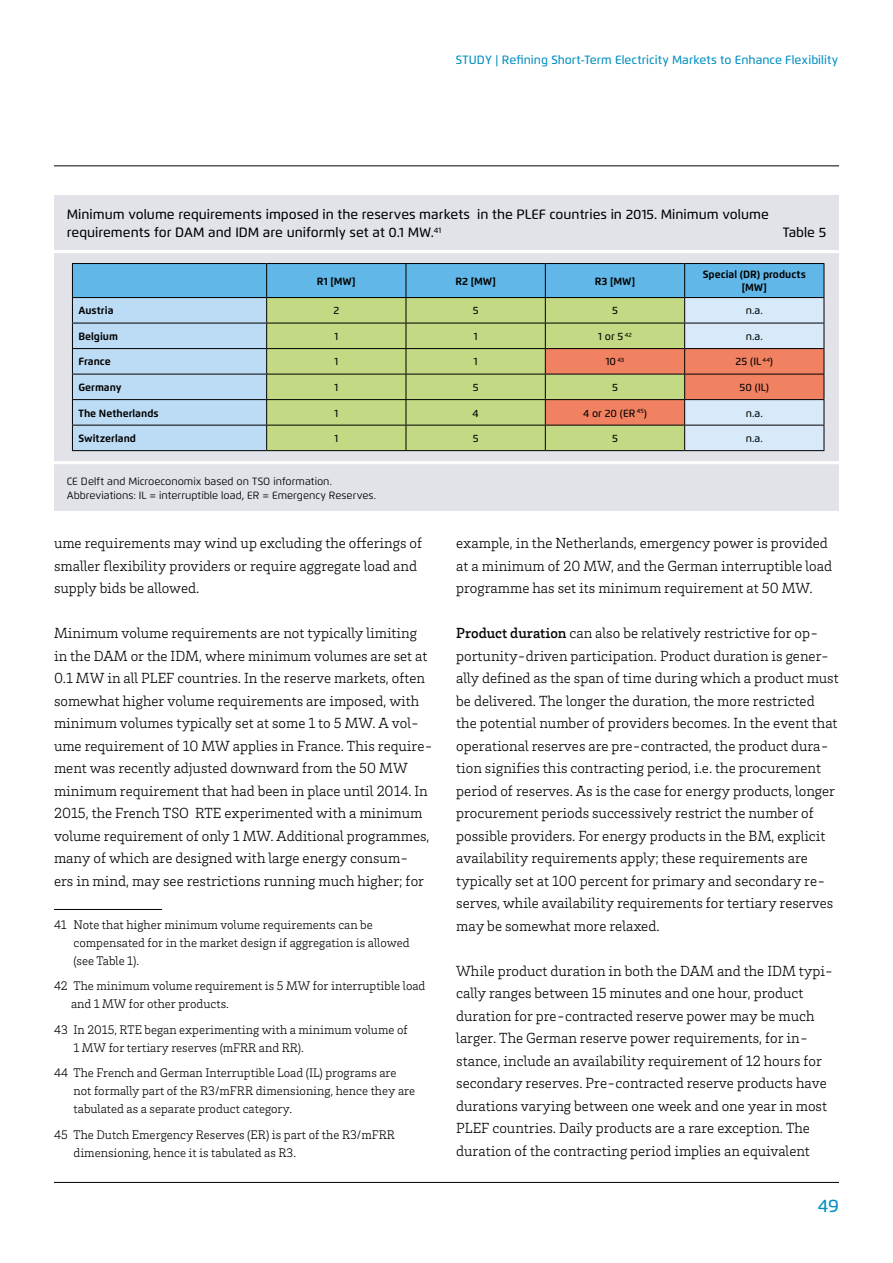
<style>
.page{position:relative;width:893px;height:1263px;background:#fff}
.page>*{position:absolute;margin:0;border:0;box-sizing:border-box;transform-origin:0 0}
.t1{font:500 18px "Flexo";color:#008ec1}
.t2{font:300 15px/22.5px "Brix Slab";color:#000}
.t3{font:500 13.5px/18px "Flexo";color:#000}
.t4{font:300 12.75px/18px "Brix Slab";color:#000}
.t5{font:500 12px "Flexo";letter-spacing:.005em;color:#008ec1}
.t6{font:10.5px/13.5px "Flexo";color:#000}
.t7{font:700 10.5px/13.5px "Flexo";color:#000;text-align:center}
.t8{font:500 10.5px "Flexo";color:#000}
.s1{font-weight:500}
</style>
<div class="page">
<hr style="left:54px;top:166px;width:785px;height:1px;background:#000">
<hr style="left:54px;top:1182px;width:785px;height:1px;background:#000">
<hr style="left:54px;top:909px;width:108px;height:1px;background:#000">
<div style="left:54px;top:196px;width:785px;height:315px;background:#e1e3e9"></div>
<hr style="left:54px;top:461px;width:785px;height:3px;background:#fff">
<hr style="left:54px;top:250px;width:785px;height:3px;background:#fff">
<hr style="left:72px;top:263px;width:195px;height:1px;background:#000">
<hr style="left:267px;top:263px;width:139px;height:1px;background:#000">
<hr style="left:406px;top:263px;width:139px;height:1px;background:#000">
<hr style="left:545px;top:263px;width:140px;height:1px;background:#000">
<hr style="left:685px;top:263px;width:139px;height:1px;background:#000">
<svg style="left:72px;top:264px;width:753px;height:187px"></svg>
<hr style="left:72px;top:450px;width:195px;height:1px;background:#000">
<hr style="left:267px;top:450px;width:139px;height:1px;background:#000">
<hr style="left:406px;top:450px;width:139px;height:1px;background:#000">
<hr style="left:545px;top:450px;width:140px;height:1px;background:#000">
<hr style="left:685px;top:450px;width:139px;height:1px;background:#000">
<p class="t5" style="left:456px;top:53px;width:384px">STUDY | Refining Short-Term Electricity Markets to Enhance Flexibility</p>
<p class="t3" style="left:67px;top:206px;width:704px">Minimum volume requirements imposed in the reserves markets in the PLEF countries in 2015. Minimum volume requirements for DAM and IDM are uniformly set at 0.1 MW.<sup>41</sup></p>
<p class="t3" style="left:783px;top:224px;width:45px">Table 5</p>
<p class="t7" style="left:317px;top:274px;width:40px">R1 [MW]</p>
<p class="t7" style="left:455px;top:274px;width:42px">R2 [MW]</p>
<p class="t7" style="left:595px;top:274px;width:42px">R3 [MW]</p>
<p class="t7" style="left:703px;top:267px;width:104px">Special (DR) products [MW]</p>
<p class="t7" style="left:78px;top:304px;width:37px">Austria</p>
<p class="t8" style="left:333px;top:304px;width:7px">2</p>
<p class="t8" style="left:473px;top:304px;width:7px">5</p>
<p class="t8" style="left:612px;top:304px;width:7px">5</p>
<p class="t8" style="left:746px;top:304px;width:19px">n.a.</p>
<p class="t7" style="left:78px;top:329px;width:41px">Belgium</p>
<p class="t8" style="left:334px;top:330px;width:5px">1</p>
<p class="t8" style="left:474px;top:330px;width:5px">1</p>
<p class="t8" style="left:598px;top:330px;width:35px">1 or 5 <sup>42</sup></p>
<p class="t8" style="left:746px;top:330px;width:19px">n.a.</p>
<p class="t7" style="left:78px;top:355px;width:34px">France</p>
<p class="t8" style="left:334px;top:355px;width:5px">1</p>
<p class="t8" style="left:474px;top:355px;width:5px">1</p>
<p class="t8" style="left:606px;top:355px;width:20px">10 <sup>43</sup></p>
<p class="t8" style="left:735px;top:355px;width:39px">25 (IL <sup>44</sup>)</p>
<p class="t7" style="left:78px;top:380px;width:45px">Germany</p>
<p class="t8" style="left:334px;top:381px;width:5px">1</p>
<p class="t8" style="left:473px;top:381px;width:7px">5</p>
<p class="t8" style="left:612px;top:381px;width:7px">5</p>
<p class="t8" style="left:740px;top:381px;width:31px">50 (IL)</p>
<p class="t7" style="left:78px;top:406px;width:82px">The Netherlands</p>
<p class="t8" style="left:334px;top:406px;width:5px">1</p>
<p class="t8" style="left:473px;top:406px;width:8px">4</p>
<p class="t8" style="left:583px;top:406px;width:65px">4 or 20 (ER <sup>45</sup>)</p>
<p class="t8" style="left:746px;top:406px;width:19px">n.a.</p>
<p class="t7" style="left:78px;top:431px;width:59px">Switzerland</p>
<p class="t8" style="left:334px;top:432px;width:5px">1</p>
<p class="t8" style="left:473px;top:432px;width:7px">5</p>
<p class="t8" style="left:612px;top:432px;width:7px">5</p>
<p class="t8" style="left:746px;top:432px;width:19px">n.a.</p>
<p class="t6" style="left:67px;top:475px;width:311px">CE Delft and Microeconomix based on TSO information.<br>Abbreviations: IL = interruptible load, ER = Emergency Reserves.</p>
<p class="t2" style="left:54px;top:531px;width:370px">ume requirements may wind up excluding the offerings of smaller flexibility providers or require aggregate load and supply bids be allowed.<sup>4142434445</sup></p>
<p class="t2" style="left:54px;top:621px;width:380px">Minimum volume requirements are not typically limiting in the DAM or the IDM, where minimum volumes are set at 0.1 MW in all PLEF countries. In the reserve markets, often somewhat higher volume requirements are imposed, with minimum volumes typically set at some 1 to 5 MW. A vol&shy;ume requirement of 10 MW applies in France. This require&shy;ment was recently adjusted downward from the 50 MW minimum requirement that had been in place until 2014. In 2015, the French TSO RTE experimented with a minimum volume requirement of only 1 MW. Additional programmes, many of which are designed with large energy consum-<br>ers in mind, may see restrictions running much higher; for</p>
<p class="t4" style="left:74px;top:915px;width:337px;text-indent:-20px">41 Note that higher minimum volume requirements can be compensated for in the market design if aggregation is allowed (see Table 1).</p>
<p class="t4" style="left:71px;top:976px;width:356px;text-indent:-17px">42 The minimum volume requirement is 5 MW for interruptible load and 1 MW for other products.</p>
<p class="t4" style="left:74px;top:1020px;width:336px;text-indent:-20px">43 In 2015, RTE began experimenting with a minimum volume of<br>1 MW for tertiary reserves (mFRR and RR).</p>
<p class="t4" style="left:74px;top:1063px;width:343px;text-indent:-20px">44 The French and German Interruptible Load (IL) programs are not formally part of the R3/mFRR dimensioning, hence they are tabulated as a separate product category.</p>
<p class="t4" style="left:74px;top:1125px;width:323px;text-indent:-20px">45 The Dutch Emergency Reserves (ER) is part of the R3/mFRR dimensioning, hence it is tabulated as R3.</p>
<p class="t2" style="left:456px;top:531px;width:377px">example, in the Netherlands, emergency power is provided at a minimum of 20 MW, and the German interruptible load programme has set its minimum requirement at 50 MW.</p>
<p class="t2" style="left:456px;top:621px;width:384px"><span class="s1">Product duration</span> can also be relatively restrictive for op&shy;portunity-driven participation. Product duration is gener&shy;ally defined as the span of time during which a product must be delivered. The longer the duration, the more restricted the potential number of providers becomes. In the event that operational reserves are pre-contracted, the product dura&shy;tion signifies this contracting period, i.e. the procurement period of reserves. As is the case for energy products, longer procurement periods successively restrict the number of possible providers. For energy products in the BM, explicit availability requirements apply; these requirements are typically set at 100 percent for primary and secondary re&shy;serves, while availability requirements for tertiary reserves may be somewhat more relaxed.</p>
<p class="t2" style="left:456px;top:959px;width:378px">While product duration in both the DAM and the IDM typi&shy;cally ranges between 15 minutes and one hour, product duration for pre-contracted reserve power may be much larger. The German reserve power requirements, for in&shy;stance, include an availability requirement of 12 hours for secondary reserves. Pre-contracted reserve products have durations varying between one week and one year in most PLEF countries. Daily products are a rare exception. The duration of the contracting period implies an equivalent</p>
<p class="t1" style="left:818px;top:1195px;width:23px">49</p>
</div>
